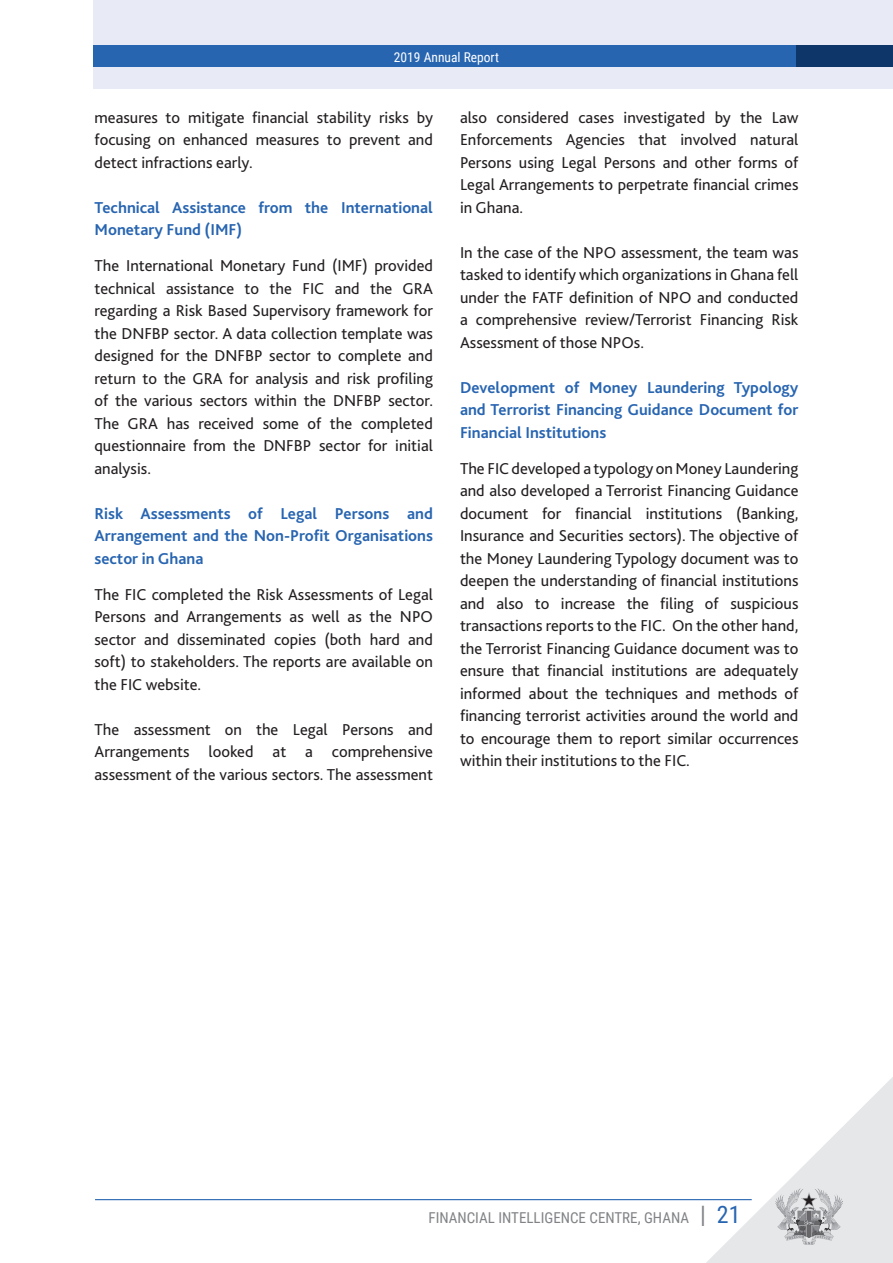
<style>
.page{position:relative;width:893px;height:1263px;background:#fff}
.page>*{position:absolute;margin:0;border:0;box-sizing:border-box;transform-origin:0 0}
.t1{font:16.5px/22.5px "Bliss 2";color:#231f20;text-align:justify}
.t2{font:700 16.5px/22.5px "Bliss 2";color:#2865b1;text-align:justify}
.t3{font:15px "Roboto Condensed";color:#808285}
.t4{font:13.5px "Roboto Condensed";color:#fff}
.s1{font-size:24px}
.s2{font-size:24px;color:#2865b1}
</style>
<div class="page">
<div style="left:93px;top:0;width:800px;height:88px;background:#e8eaf5"></div>
<div style="left:795px;top:45px;width:98px;height:22px;background:#0e3669"></div>
<div style="left:93px;top:45px;width:702px;height:22px;background:#2865b1"></div>
<svg style="left:698px;top:1077px;width:195px;height:186px"></svg>
<img style="left:776px;top:1188px;width:66px;height:56px">
<hr style="left:95px;top:1199px;width:657px;height:1px;background:#2865b1">
<p class="t4" style="left:394px;top:48px;width:107px">2019 Annual Report</p>
<p class="t1" style="left:94px;top:106px;width:340px">measures to mitigate financial stability risks by focusing on enhanced measures to prevent and detect infractions early.</p>
<p class="t2" style="left:94px;top:196px;width:340px">Technical Assistance from the International<br>Monetary Fund (IMF)</p>
<p class="t1" style="left:94px;top:254px;width:340px">The International Monetary Fund (IMF) provided technical assistance to the FIC and the GRA regarding a Risk Based Supervisory framework for the DNFBP sector. A data collection template was designed for the DNFBP sector to complete and return to the GRA for analysis and risk profiling of the various sectors within the DNFBP sector.<br>The GRA has received some of the completed questionnaire from the DNFBP sector for initial analysis.</p>
<p class="t2" style="left:94px;top:502px;width:340px">Risk Assessments of Legal Persons and Arrangement and the Non-Profit Organisations sector in Ghana</p>
<p class="t1" style="left:94px;top:583px;width:340px">The FIC completed the Risk Assessments of Legal Persons and Arrangements as well as the NPO sector and disseminated copies (both hard and soft) to stakeholders. The reports are available on the FIC website.</p>
<p class="t1" style="left:94px;top:718px;width:340px">The assessment on the Legal Persons and Arrangements looked at a comprehensive assessment of the various sectors. The assessment</p>
<p class="t1" style="left:460px;top:106px;width:340px">also considered cases investigated by the Law Enforcements Agencies that involved natural Persons using Legal Persons and other forms of Legal Arrangements to perpetrate financial crimes in Ghana.</p>
<p class="t1" style="left:460px;top:241px;width:340px">In the case of the NPO assessment, the team was tasked to identify which organizations in Ghana fell under the FATF definition of NPO and conducted a comprehensive review/Terrorist Financing Risk Assessment of those NPOs.</p>
<p class="t2" style="left:460px;top:376px;width:340px">Development of Money Laundering Typology and Terrorist Financing Guidance Document for Financial Institutions</p>
<p class="t1" style="left:460px;top:457px;width:340px">The FIC developed a typology on Money Laundering and also developed a Terrorist Financing Guidance document for financial institutions (Banking, Insurance and Securities sectors). The objective of the Money Laundering Typology document was to deepen the understanding of financial institutions and also to increase the filing of suspicious transactions reports to the FIC. On the other hand, the Terrorist Financing Guidance document was to ensure that financial institutions are adequately informed about the techniques and methods of financing terrorist activities around the world and to encourage them to report similar occurrences within their institutions to the FIC.</p>
<p class="t3" style="left:428px;top:1207px;width:314px">FINANCIAL INTELLIGENCE CENTRE, GHANA <span class="s1">|</span> <span class="s2">21</span></p>
</div>
